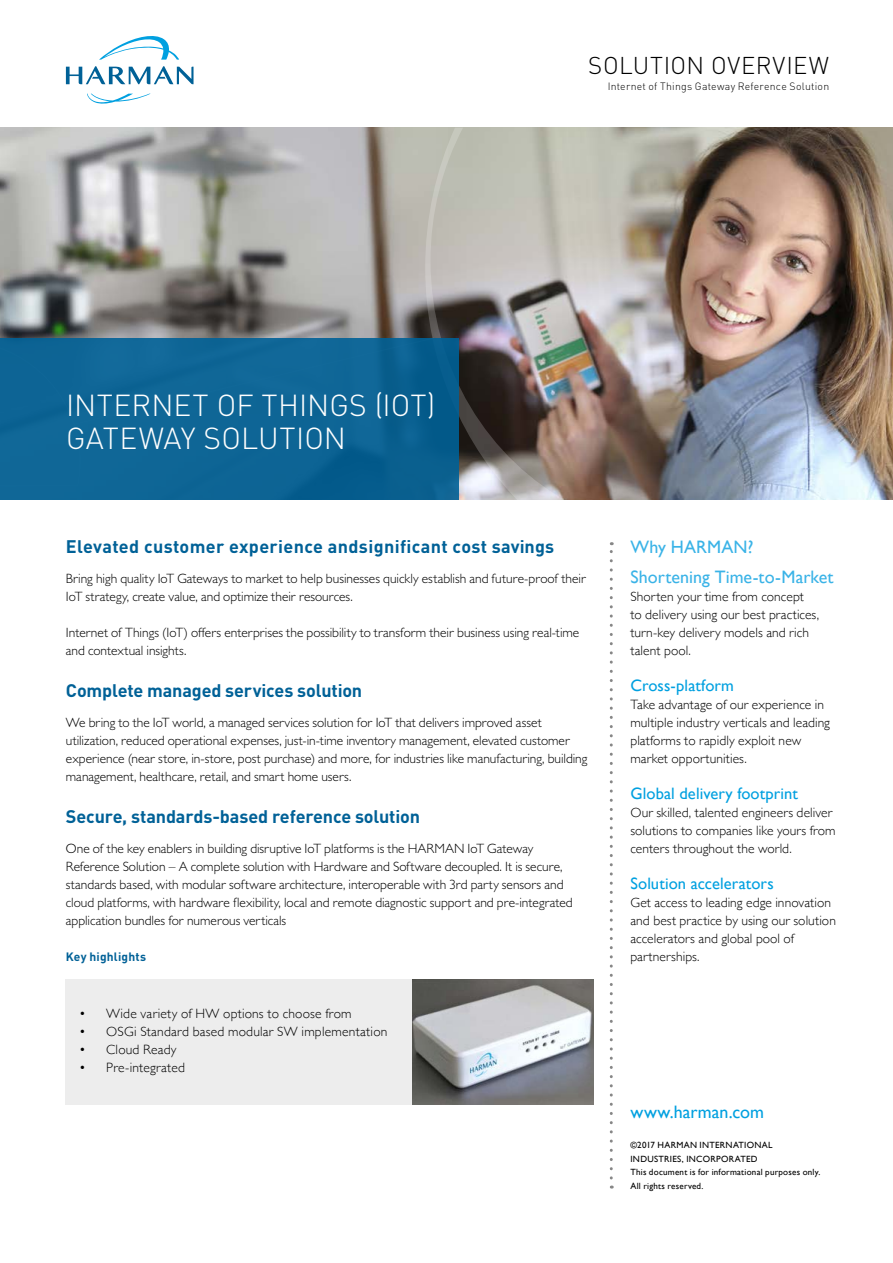
<style>
.page{position:relative;width:893px;height:1263px;background:#fff}
.page>*{position:absolute;margin:0;border:0;box-sizing:border-box;transform-origin:0 0}
.t1{font:300 30px/33px "DIN Pro";color:#fff}
.t2{font:300 24px "DIN Pro";letter-spacing:.025em;color:#000}
.t3{font:700 18px "DIN Pro";letter-spacing:-.005em;color:#006197}
.t4{font:700 18px "DIN Pro";letter-spacing:.02em;color:#006197}
.t5{font:18px/30px "Gill Sans";letter-spacing:.005em;color:#3ab3e7}
.t6{font:18px "Gill Sans";letter-spacing:.005em;color:#00a0e0}
.t7{font:16.5px "Gill Sans";letter-spacing:.005em;color:#00a0e0}
.t8{font:300 13.5px/18px "Gill Sans MT Pro";color:#000}
.t9{font:300 13.5px/18px "Gill Sans";letter-spacing:.005em;color:#000}
.t10{font:700 12px "DIN Pro";letter-spacing:.015em;color:#006197}
.t11{font:300 10.5px "DIN Pro";letter-spacing:.02em;color:#000}
.t12{font:9px/13.5px "Gill Sans";letter-spacing:.025em;color:#000}
</style>
<div class="page">
<img style="left:0;top:128px;width:425px;height:209px">
<svg style="left:99px;top:36px;width:80px;height:24px"></svg>
<svg style="left:87px;top:94px;width:63px;height:10px"></svg>
<svg style="left:66px;top:66px;width:128px;height:18px"></svg>
<div style="left:66px;top:979px;width:355px;height:126px;background:#ededed"></div>
<svg style="left:610px;top:542px;width:3px;height:636px"></svg>
<img style="left:425px;top:128px;width:468px;height:372px">
<div style="left:0;top:338px;width:459px;height:162px;background:#0e6596"></div>
<img style="left:412px;top:979px;width:181px;height:126px">
<h1 class="t1" style="left:66px;top:386px;width:371px">INTERNET OF THINGS (IOT)<br>GATEWAY SOLUTION</h1>
<h2 class="t2" style="left:588px;top:47px;width:242px">SOLUTION OVERVIEW</h2>
<p class="t11" style="left:608px;top:78px;width:223px">Internet of Things Gateway Reference Solution</p>
<h3 class="t4" style="left:66px;top:531px;width:490px">Elevated customer experience andsignificant cost savings</h3>
<p class="t8" style="left:66px;top:569px;width:522px">Bring high quality IoT Gateways to market to help businesses quickly establish and future-proof their<br>IoT strategy, create value, and optimize their resources.</p>
<p class="t8" style="left:66px;top:623px;width:515px">Internet of Things (IoT) offers enterprises the possibility to transform their business using real-time and contextual insights.</p>
<h3 class="t3" style="left:66px;top:675px;width:298px">Complete managed services solution</h3>
<p class="t8" style="left:66px;top:713px;width:523px">We bring to the IoT world, a managed services solution for IoT that delivers improved asset utilization, reduced operational expenses, just-in-time inventory management, elevated customer experience (near store, in-store, post purchase) and more, for industries like manufacturing, building management, healthcare, retail, and smart home users.</p>
<h3 class="t3" style="left:66px;top:801px;width:356px">Secure, standards-based reference solution</h3>
<p class="t8" style="left:66px;top:839px;width:508px">One of the key enablers in building disruptive IoT platforms is the HARMAN IoT Gateway Reference Solution – A complete solution with Hardware and Software decoupled. It is secure, standards based, with modular software architecture, interoperable with 3rd party sensors and cloud platforms, with hardware flexibility, local and remote diagnostic support and pre-integrated application bundles for numerous verticals</p>
<p class="t10" style="left:66px;top:946px;width:82px">Key highlights</p>
<p class="t9" style="left:79px;top:1004px;width:274px">• Wide variety of HW options to choose from</p>
<p class="t9" style="left:79px;top:1022px;width:310px">• OSGi Standard based modular SW implementation</p>
<p class="t9" style="left:79px;top:1040px;width:99px">• Cloud Ready</p>
<p class="t9" style="left:79px;top:1058px;width:107px">• Pre-integrated</p>
<h3 class="t5" style="left:630px;top:531px;width:205px">Why HARMAN?<br>Shortening Time-to-Market</h3>
<p class="t9" style="left:630px;top:586px;width:190px">Shorten your time from concept<br>to delivery using our best practices, turn-key delivery models and rich talent pool.</p>
<p class="t7" style="left:630px;top:675px;width:105px">Cross-platform</p>
<p class="t9" style="left:630px;top:694px;width:201px">Take advantage of our experience in multiple industry verticals and leading platforms to rapidly exploit new market opportunities.</p>
<p class="t7" style="left:630px;top:783px;width:169px">Global delivery footprint</p>
<p class="t9" style="left:630px;top:802px;width:207px">Our skilled, talented engineers deliver solutions to companies like yours from centers throughout the world.</p>
<p class="t7" style="left:630px;top:873px;width:145px">Solution accelerators</p>
<p class="t9" style="left:630px;top:892px;width:207px">Get access to leading edge innovation and best practice by using our solution accelerators and global pool of partnerships.</p>
<h3 class="t6" style="left:630px;top:1101px;width:135px">www.harman.com</h3>
<p class="t12" style="left:630px;top:1138px;width:192px">©2017 HARMAN INTERNATIONAL<br>INDUSTRIES, INCORPORATED<br>This document is for informational purposes only.<br>All rights reserved.</p>
</div>
